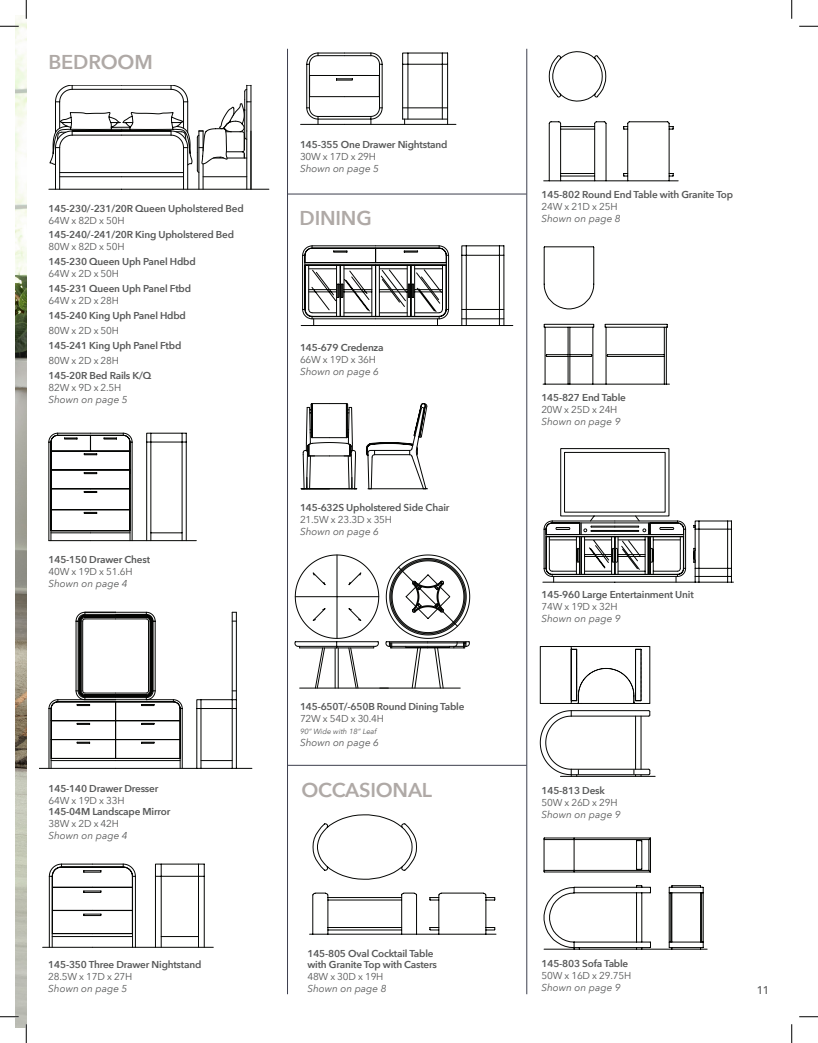
<style>
.page{position:relative;width:818px;height:1043px;background:#fff}
.page>*{position:absolute;margin:0;border:0;box-sizing:border-box;transform-origin:0 0}
.t1{font:600 20px "Avenir Next";letter-spacing:-.01em;color:#afa9a6}
.t2{font:500 11.25px "Avenir";color:#575858}
.t3{font:600 10px/11.2px "Avenir Next";letter-spacing:-.02em;color:#575858}
.t4{font:10px "Avenir Next";letter-spacing:-.02em;color:#575858}
.t5{font:italic 10px "Avenir Next";color:#575858}
.t6{font:italic 7.5px "Avenir Next";color:#575858}
</style>
<div class="page">
<svg style="left:301px;top:245px;width:213px;height:81px"></svg>
<svg style="left:309px;top:814px;width:188px;height:121px"></svg>
<hr style="left:287px;top:49px;width:1px;height:945px;background:#3d3f4e">
<hr style="left:526px;top:49px;width:1px;height:945px;background:#3d3f4e">
<hr style="left:287px;top:194px;width:239px;height:1px;background:#3d3f4e">
<hr style="left:287px;top:765px;width:239px;height:1px;background:#3d3f4e">
<svg style="left:49px;top:85px;width:221px;height:105px"></svg>
<svg style="left:42px;top:863px;width:172px;height:85px"></svg>
<svg style="left:542px;top:448px;width:191px;height:135px"></svg>
<svg style="left:539px;top:646px;width:117px;height:131px"></svg>
<svg style="left:543px;top:837px;width:165px;height:113px"></svg>
<svg style="left:543px;top:51px;width:136px;height:131px"></svg>
<svg style="left:542px;top:246px;width:128px;height:139px"></svg>
<svg style="left:300px;top:52px;width:157px;height:73px"></svg>
<svg style="left:301px;top:403px;width:127px;height:87px"></svg>
<svg style="left:295px;top:554px;width:175px;height:134px"></svg>
<hr style="left:368px;top:548px;width:35px;height:1px;background:#040503">
<svg style="left:49px;top:432px;width:148px;height:110px"></svg>
<hr style="left:44px;top:790px;width:35px;height:1px;background:#040503">
<hr style="left:44px;top:793px;width:35px;height:1px;background:#040503">
<hr style="left:44px;top:794px;width:35px;height:1px;background:#040503">
<hr style="left:44px;top:795px;width:35px;height:1px;background:#040503">
<hr style="left:44px;top:796px;width:35px;height:1px;background:#040503">
<hr style="left:44px;top:797px;width:35px;height:1px;background:#040503">
<svg style="left:43px;top:611px;width:210px;height:158px"></svg>
<img style="left:15px;top:15px;width:11px;height:1013px">
<svg style="left:0;top:25px;width:19px;height:2px"></svg>
<svg style="left:799px;top:25px;width:19px;height:2px"></svg>
<svg style="left:0;top:1015px;width:19px;height:2px"></svg>
<svg style="left:799px;top:1016px;width:19px;height:1px"></svg>
<svg style="left:25px;top:0;width:2px;height:19px"></svg>
<svg style="left:25px;top:1024px;width:2px;height:18px"></svg>
<svg style="left:791px;top:0;width:1px;height:19px"></svg>
<svg style="left:791px;top:1024px;width:1px;height:18px"></svg>
<p class="t1" style="left:49px;top:45px;width:106px">BEDROOM</p>
<p class="t3" style="left:49px;top:202px;width:197px">145-230/-231/20R Queen Upholstered Bed</p>
<p class="t4" style="left:49px;top:212px;width:78px">64W x 82D x 50H</p>
<p class="t3" style="left:49px;top:228px;width:187px">145-240/-241/20R King Upholstered Bed</p>
<p class="t4" style="left:49px;top:238px;width:78px">80W x 82D x 50H</p>
<p class="t3" style="left:49px;top:255px;width:149px">145-230 Queen Uph Panel Hdbd</p>
<p class="t4" style="left:49px;top:265px;width:72px">64W x 2D x 50H</p>
<p class="t3" style="left:49px;top:282px;width:144px">145-231 Queen Uph Panel Ftbd</p>
<p class="t4" style="left:49px;top:292px;width:72px">64W x 2D x 28H</p>
<p class="t3" style="left:49px;top:309px;width:139px">145-240 King Uph Panel Hdbd</p>
<p class="t4" style="left:49px;top:322px;width:72px">80W x 2D x 50H</p>
<p class="t3" style="left:49px;top:339px;width:134px">145-241 King Uph Panel Ftbd</p>
<p class="t4" style="left:49px;top:352px;width:72px">80W x 2D x 28H</p>
<p class="t3" style="left:49px;top:369px;width:104px">145-20R Bed Rails K/Q</p>
<p class="t4" style="left:49px;top:379px;width:74px">82W x 9D x 2.5H</p>
<p class="t5" style="left:49px;top:391px;width:81px">Shown on page 5</p>
<p class="t3" style="left:49px;top:553px;width:103px">145-150 Drawer Chest</p>
<p class="t4" style="left:49px;top:563px;width:86px">40W x 19D x 51.6H</p>
<p class="t5" style="left:49px;top:575px;width:81px">Shown on page 4</p>
<p class="t3" style="left:49px;top:782px;width:111px">145-140 Drawer Dresser</p>
<p class="t4" style="left:49px;top:792px;width:78px">64W x 19D x 33H</p>
<p class="t3" style="left:49px;top:805px;width:123px">145-04M Landscape Mirror</p>
<p class="t4" style="left:49px;top:815px;width:72px">38W x 2D x 42H</p>
<p class="t5" style="left:49px;top:827px;width:81px">Shown on page 4</p>
<p class="t3" style="left:48px;top:958px;width:154px">145-350 Three Drawer Nightstand</p>
<p class="t4" style="left:48px;top:968px;width:86px">28.5W x 17D x 27H</p>
<p class="t5" style="left:48px;top:980px;width:81px">Shown on page 5</p>
<p class="t3" style="left:300px;top:139px;width:149px">145-355 One Drawer Nightstand</p>
<p class="t4" style="left:300px;top:148px;width:78px">30W x 17D x 29H</p>
<p class="t5" style="left:300px;top:160px;width:81px">Shown on page 5</p>
<p class="t1" style="left:299px;top:201px;width:74px">DINING</p>
<p class="t3" style="left:300px;top:341px;width:85px">145-679 Credenza</p>
<p class="t4" style="left:300px;top:350px;width:78px">66W x 19D x 36H</p>
<p class="t5" style="left:300px;top:362px;width:81px">Shown on page 6</p>
<p class="t3" style="left:300px;top:501px;width:151px">145-632S Upholstered Side Chair</p>
<p class="t4" style="left:300px;top:510px;width:94px">21.5W x 23.3D x 35H</p>
<p class="t5" style="left:300px;top:522px;width:81px">Shown on page 6</p>
<p class="t3" style="left:300px;top:701px;width:166px">145-650T/-650B Round Dining Table</p>
<p class="t4" style="left:300px;top:710px;width:86px">72W x 54D x 30.4H</p>
<p class="t6" style="left:300px;top:725px;width:78px">90” Wide with 18” Leaf</p>
<p class="t5" style="left:300px;top:734px;width:81px">Shown on page 6</p>
<p class="t1" style="left:301px;top:772px;width:132px">OCCASIONAL</p>
<p class="t3" style="left:307px;top:947px;width:131px">145-805 Oval Cocktail Table with Granite Top with Casters</p>
<p class="t4" style="left:307px;top:968px;width:78px">48W x 30D x 19H</p>
<p class="t5" style="left:307px;top:980px;width:81px">Shown on page 8</p>
<p class="t3" style="left:541px;top:188px;width:193px">145-802 Round End Table with Granite Top</p>
<p class="t4" style="left:541px;top:198px;width:78px">24W x 21D x 25H</p>
<p class="t5" style="left:541px;top:210px;width:81px">Shown on page 8</p>
<p class="t3" style="left:541px;top:391px;width:86px">145-827 End Table</p>
<p class="t4" style="left:541px;top:401px;width:78px">20W x 25D x 24H</p>
<p class="t5" style="left:541px;top:413px;width:81px">Shown on page 9</p>
<p class="t3" style="left:541px;top:588px;width:154px">145-960 Large Entertainment Unit</p>
<p class="t4" style="left:541px;top:598px;width:78px">74W x 19D x 32H</p>
<p class="t5" style="left:541px;top:610px;width:81px">Shown on page 9</p>
<p class="t3" style="left:541px;top:784px;width:65px">145-813 Desk</p>
<p class="t4" style="left:541px;top:793px;width:78px">50W x 26D x 29H</p>
<p class="t5" style="left:541px;top:805px;width:81px">Shown on page 9</p>
<p class="t3" style="left:541px;top:957px;width:88px">145-803 Sofa Table</p>
<p class="t4" style="left:541px;top:967px;width:91px">50W x 16D x 29.75H</p>
<p class="t5" style="left:541px;top:979px;width:81px">Shown on page 9</p>
<p class="t2" style="left:756px;top:980px;width:14px">11</p>
</div>
